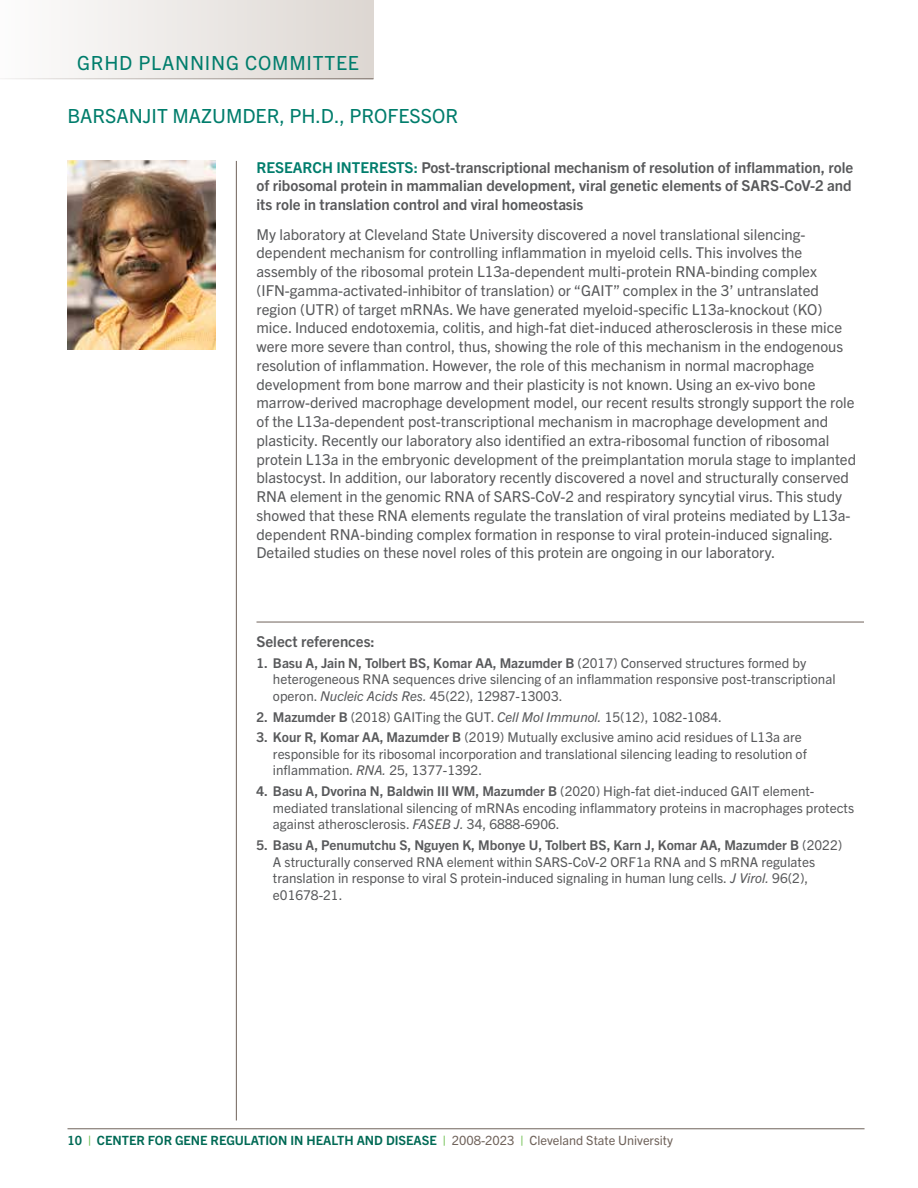
<style>
.page{position:relative;width:918px;height:1188px;background:#fff}
.page>*{position:absolute;margin:0;border:0;box-sizing:border-box;transform-origin:0 0}
.t1{font:19.5px "Trade Gothic Next LT Pro";color:#007d6c}
.t2{font:19.5px "Trade Gothic Next LT Pro";letter-spacing:.04em;color:#007d6c}
.t3{font:15px/18.8px "Trade Gothic Next LT Pro";color:#58595b}
.t4{font:700 15px/18.8px "Trade Gothic Next LT Pro";color:#58595b;text-align:justify}
.t5{font:13.5px/16.5px "Trade Gothic Next LT Pro";color:#58595b}
.t6{font:700 12.75px "Trade Gothic Next LT Pro";color:#006a55}
.s1{color:#007d6c}
.s2{font-weight:700}
.s3{font-style:italic}
.s4{color:#68bd49}
.s5{font-weight:400;color:#6f625a}
</style>
<div class="page">
<img style="left:68px;top:161px;width:148px;height:189px">
<hr style="left:236px;top:161px;width:1px;height:959px;background:#6f625a">
<hr style="left:256px;top:622px;width:608px;height:1px;background:#6f625a">
<div style="left:0;top:0;width:374px;height:79px;background:linear-gradient(to right,#fdfcfc,#ddd7d2)"></div>
<hr style="left:0;top:78px;width:374px;height:1px;background:#6f625a">
<hr style="left:68px;top:1128px;width:797px;height:1px;background:#6f625a">
<h1 class="t2" style="left:77px;top:49px;width:283px">GRHD PLANNING COMMITTEE</h1>
<h1 class="t1" style="left:68px;top:102px;width:392px">BARSANJIT MAZUMDER, PH. D. , PROFESSOR</h1>
<p class="t4" style="left:256px;top:157px;width:598px"><span class="s1">RESEARCH INTERESTS:</span> Post-transcriptional mechanism of resolution of inflammation, role of ribosomal protein in mammalian development, viral genetic elements of SARS-CoV-2 and its role in translation control and viral homeostasis</p>
<p class="t3" style="left:256px;top:224px;width:601px">My laboratory at Cleveland State University discovered a novel translational silencing&shy;dependent mechanism for controlling inflammation in myeloid cells. This involves the assembly of the ribosomal protein L13a-dependent multi-protein RNA-binding complex (IFN-gamma-activated-inhibitor of translation) or “GAIT” complex in the 3’ untranslated region (UTR) of target mRNAs. We have generated myeloid-specific L13a-knockout (KO) mice. Induced endotoxemia, colitis, and high-fat diet-induced atherosclerosis in these mice were more severe than control, thus, showing the role of this mechanism in the endogenous resolution of inflammation. However, the role of this mechanism in normal macrophage development from bone marrow and their plasticity is not known. Using an ex-vivo bone marrow-derived macrophage development model, our recent results strongly support the role of the L13a-dependent post-transcriptional mechanism in macrophage development and plasticity. Recently our laboratory also identified an extra-ribosomal function of ribosomal protein L13a in the embryonic development of the preimplantation morula stage to implanted blastocyst. In addition, our laboratory recently discovered a novel and structurally conserved RNA element in the genomic RNA of SARS-CoV-2 and respiratory syncytial virus. This study showed that these RNA elements regulate the translation of viral proteins mediated by L13a&shy;dependent RNA-binding complex formation in response to viral protein-induced signaling.<br>Detailed studies on these novel roles of this protein are ongoing in our laboratory.</p>
<p class="t4" style="left:256px;top:631px;width:120px">Select references:</p>
<p class="t5" style="left:273px;top:654px;width:564px;text-indent:-16px"><span class="s2">1. Basu A, Jain N, Tolbert BS, Komar AA, Mazumder B</span> (2017) Conserved structures formed by heterogeneous RNA sequences drive silencing of an inflammation responsive post-transcriptional operon. <span class="s3">Nucleic Acids Res.</span> 45(22), 12987-13003.</p>
<p class="t5" style="left:256px;top:708px;width:465px"><span class="s2">2. Mazumder B</span> (2018) GAITing the GUT. <span class="s3">Cell Mol Immunol.</span> 15(12), 1082-1084.</p>
<p class="t5" style="left:273px;top:728px;width:535px;text-indent:-16px"><span class="s2">3. Kour R, Komar AA, Mazumder B</span> (2019) Mutually exclusive amino acid residues of L13a are responsible for its ribosomal incorporation and translational silencing leading to resolution of inflammation. <span class="s3">RNA.</span> 25, 1377-1392.</p>
<p class="t5" style="left:273px;top:782px;width:583px;text-indent:-16px"><span class="s2">4. Basu A, Dvorina N, Baldwin III WM, Mazumder B</span> (2020) High-fat diet-induced GAIT element&shy;mediated translational silencing of mRNAs encoding inflammatory proteins in macrophages protects against atherosclerosis. <span class="s3">FASEB J.</span> 34, 6888-6906.</p>
<p class="t5" style="left:273px;top:836px;width:571px;text-indent:-16px"><span class="s2">5. Basu A, Penumutchu S, Nguyen K, Mbonye U, Tolbert BS, Karn J, Komar AA, Mazumder B</span> (2022)<br>A structurally conserved RNA element within SARS-CoV-2 ORF1a RNA and S mRNA regulates translation in response to viral S protein-induced signaling in human lung cells. <span class="s3">J Virol.</span> 96(2), e01678-21.</p>
<p class="t6" style="left:68px;top:1132px;width:607px">10 <span class="s4">|</span> CENTER FOR GENE REGULATION IN HEALTH AND DISEASE <span class="s4">|</span> <span class="s5">2008-2023</span> <span class="s4">|</span> <span class="s5">Cleveland State University</span></p>
</div>
